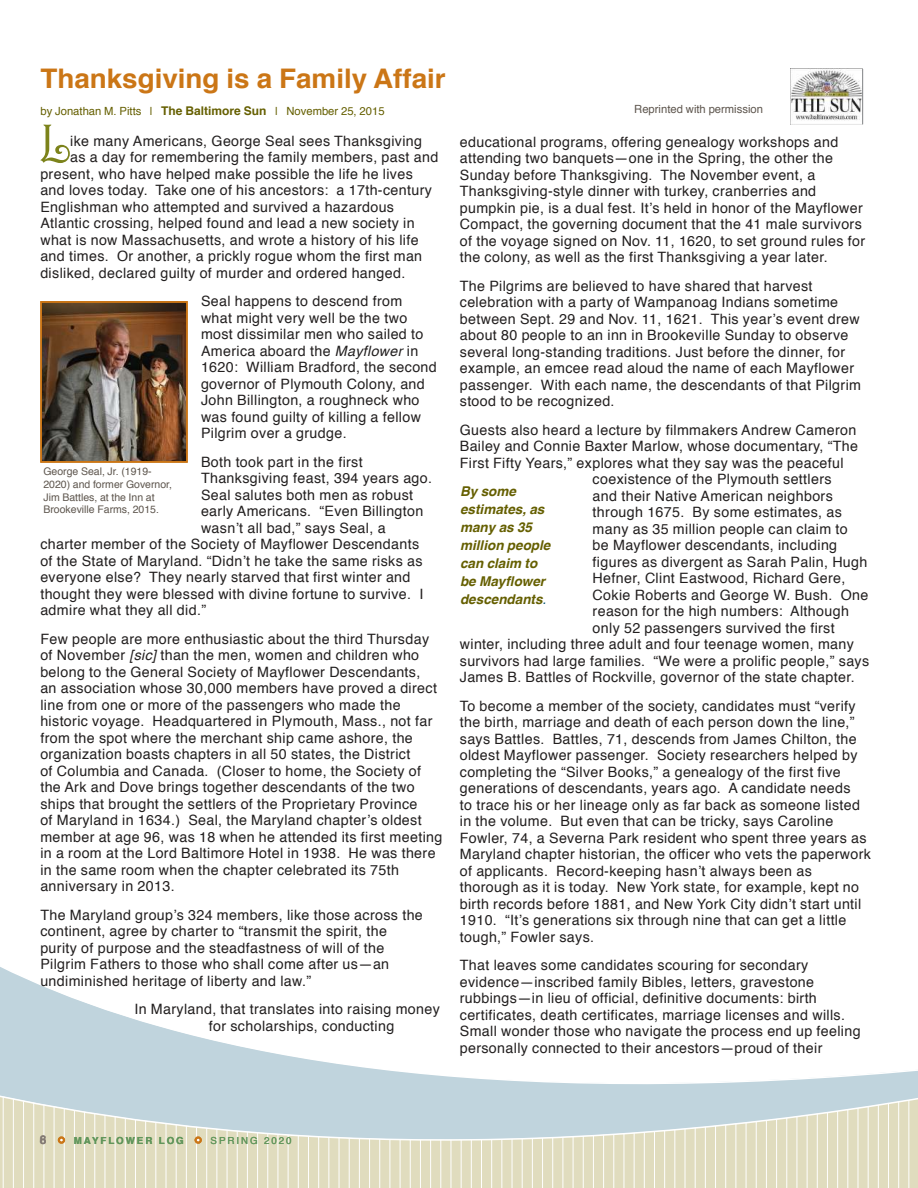
<style>
.page{position:relative;width:918px;height:1188px;background:#fff}
.page>*{position:absolute;margin:0;border:0;box-sizing:border-box;transform-origin:0 0}
.t1{font:55.05px "Harrington";color:#7c831b}
.t2{font:700 27px "Helvetica";color:#cb7616}
.t3{font:14.25px/16.5px "Helvetica";letter-spacing:.025em;color:#221f1f}
.t4{font:italic 700 13.5px/18px "Helvetica";color:#655f00}
.t5{font:700 12px "Helvetica";color:#837a74}
.t6{font:11.25px "Helvetica";color:#655f00}
.t7{font:11.25px "Helvetica";color:#5e564e}
.t8{font:10.5px/12.6px "Helvetica";color:#5e564e}
.t9{font:700 9.75px "Helvetica";letter-spacing:.2em;color:#61965b}
.t10{font:9.75px "Helvetica";letter-spacing:.2em;color:#61965b}
.s1{font-weight:700;font-size:12px}
.s2{font-style:italic}
.s3{font-weight:400;color:#065676}
</style>
<div class="page">
<svg style="left:0;top:967px;width:918px;height:221px"></svg>
<img style="left:40px;top:301px;width:148px;height:162px">
<div style="left:41px;top:302px;width:146px;height:160px;border:1px solid #cb7616"></div>
<img style="left:790px;top:69px;width:73px;height:56px">
<div style="left:58px;top:1137px;width:7px;height:7px;border:2px solid #cb7616;border-radius:50%"></div>
<div style="left:195px;top:1137px;width:7px;height:7px;border:2px solid #cb7616;border-radius:50%"></div>
<hr style="left:862px;top:69px;width:1px;height:55px;background:#808284">
<h2 class="t2" style="left:40px;top:56px;width:407px">Thanksgiving is a Family Affair</h2>
<p class="t6" style="left:40px;top:106px;width:346px">by Jonathan M. Pitts | <span class="s1">The Baltimore Sun</span> | November 25, 2015</p>
<h1 class="t1" style="left:38px;top:118px;width:33px">L</h1>
<p class="t3" style="left:70px;top:133px;width:353px">ike many Americans, George Seal sees Thanksgiving</p>
<p class="t3" style="left:70px;top:150px;width:370px">as a day for remembering the family members, past and</p>
<p class="t3" style="left:40px;top:166px;width:374px">present, who have helped make possible the life he lives</p>
<p class="t3" style="left:40px;top:183px;width:393px">and loves today. Take one of his ancestors: a 17th-century</p>
<p class="t3" style="left:40px;top:199px;width:355px">Englishman who attempted and survived a hazardous</p>
<p class="t3" style="left:40px;top:216px;width:376px">Atlantic crossing, helped found and lead a new society in</p>
<p class="t3" style="left:40px;top:232px;width:380px">what is now Massachusetts, and wrote a history of his life</p>
<p class="t3" style="left:40px;top:249px;width:383px">and times. Or another, a prickly rogue whom the first man</p>
<p class="t3" style="left:40px;top:266px;width:366px">disliked, declared guilty of murder and ordered hanged.</p>
<p class="t3" style="left:201px;top:294px;width:237px">Seal happens to descend from what might very well be the two most dissimilar men who sailed to<br>America aboard the <span class="s2">Mayflower</span> in<br>1620: William Bradford, the second governor of Plymouth Colony, and<br>John Billington, a roughneck who was found guilty of killing a fellow<br>Pilgrim over a grudge.</p>
<p class="t3" style="left:201px;top:455px;width:163px">Both took part in the first</p>
<p class="t3" style="left:201px;top:471px;width:233px">Thanksgiving feast, 394 years ago.</p>
<p class="t3" style="left:201px;top:488px;width:214px">Seal salutes both men as robust</p>
<p class="t3" style="left:201px;top:504px;width:224px">early Americans. “Even Billington</p>
<p class="t3" style="left:201px;top:520px;width:186px">wasn’t all bad,” says Seal, a</p>
<p class="t3" style="left:40px;top:537px;width:380px">charter member of the Society of Mayflower Descendants</p>
<p class="t3" style="left:40px;top:553px;width:384px">of the State of Maryland. “Didn’t he take the same risks as</p>
<p class="t3" style="left:40px;top:570px;width:372px">everyone else? They nearly starved that first winter and</p>
<p class="t3" style="left:40px;top:587px;width:384px">thought they were blessed with divine fortune to survive. I</p>
<p class="t3" style="left:40px;top:603px;width:167px">admire what they all did.”</p>
<p class="t3" style="left:40px;top:632px;width:404px">Few people are more enthusiastic about the third Thursday of November <span class="s2">[sic]</span> than the men, women and children who belong to the General Society of Mayflower Descendants,<br>an association whose 30,000 members have proved a direct line from one or more of the passengers who made the historic voyage. Headquartered in Plymouth, Mass., not far from the spot where the merchant ship came ashore, the organization boasts chapters in all 50 states, the District<br>of Columbia and Canada. (Closer to home, the Society of the Ark and Dove brings together descendants of the two ships that brought the settlers of the Proprietary Province<br>of Maryland in 1634.) Seal, the Maryland chapter’s oldest member at age 96, was 18 when he attended its first meeting in a room at the Lord Baltimore Hotel in 1938. He was there in the same room when the chapter celebrated its 75th anniversary in 2013.</p>
<p class="t3" style="left:40px;top:907px;width:384px">The Maryland group’s 324 members, like those across the continent, agree by charter to “transmit the spirit, the purity of purpose and the steadfastness of will of the Pilgrim Fathers to those who shall come after us—an undiminished heritage of liberty and law.”</p>
<p class="t3" style="left:209px;top:1002px;width:232px;text-indent:-74px">In Maryland, that translates into raising money for scholarships, conducting</p>
<p class="t8" style="left:43px;top:466px;width:130px">George Seal, Jr. (1919-<br>2020) and former Governor,<br>Jim Battles, at the Inn at<br>Brookeville Farms, 2015.</p>
<p class="t7" style="left:634px;top:104px;width:130px">Reprinted with permission</p>
<p class="t3" style="left:460px;top:135px;width:407px">educational programs, offering genealogy workshops and attending two banquets—one in the Spring, the other the Sunday before Thanksgiving. The November event, a Thanksgiving-style dinner with turkey, cranberries and pumpkin pie, is a dual fest. It’s held in honor of the Mayflower Compact, the governing document that the 41 male survivors of the voyage signed on Nov. 11, 1620, to set ground rules for the colony, as well as the first Thanksgiving a year later.</p>
<p class="t3" style="left:460px;top:279px;width:403px">The Pilgrims are believed to have shared that harvest celebration with a party of Wampanoag Indians sometime between Sept. 29 and Nov. 11, 1621. This year’s event drew about 80 people to an inn in Brookeville Sunday to observe several long-standing traditions. Just before the dinner, for example, an emcee read aloud the name of each Mayflower passenger. With each name, the descendants of that Pilgrim stood to be recognized.</p>
<p class="t3" style="left:460px;top:423px;width:398px">Guests also heard a lecture by filmmakers Andrew Cameron</p>
<p class="t3" style="left:460px;top:439px;width:400px">Bailey and Connie Baxter Marlow, whose documentary, “The</p>
<p class="t3" style="left:460px;top:456px;width:385px">First Fifty Years,” explores what they say was the peaceful</p>
<p class="t3" style="left:593px;top:472px;width:240px">coexistence of the Plymouth settlers</p>
<p class="t3" style="left:593px;top:489px;width:242px">and their Native American neighbors</p>
<p class="t3" style="left:593px;top:505px;width:251px">through 1675. By some estimates, as</p>
<p class="t3" style="left:593px;top:522px;width:257px">many as 35 million people can claim to</p>
<p class="t3" style="left:593px;top:538px;width:246px">be Mayflower descendants, including</p>
<p class="t3" style="left:593px;top:555px;width:276px">figures as divergent as Sarah Palin, Hugh</p>
<p class="t3" style="left:593px;top:571px;width:254px">Hefner, Clint Eastwood, Richard Gere,</p>
<p class="t3" style="left:593px;top:588px;width:277px">Cokie Roberts and George W. Bush. One</p>
<p class="t3" style="left:593px;top:604px;width:258px">reason for the high numbers: Although</p>
<p class="t3" style="left:593px;top:621px;width:244px">only 52 passengers survived the first</p>
<p class="t3" style="left:460px;top:637px;width:396px">winter, including three adult and four teenage women, many</p>
<p class="t3" style="left:460px;top:654px;width:411px">survivors had large families. “We were a prolific people,” says</p>
<p class="t3" style="left:460px;top:670px;width:396px">James B. Battles of Rockville, governor of the state chapter.</p>
<p class="t3" style="left:460px;top:699px;width:413px">To become a member of the society, candidates must “verify the birth, marriage and death of each person down the line,” says Battles. Battles, 71, descends from James Chilton, the oldest Mayflower passenger. Society researchers helped by completing the “Silver Books,” a genealogy of the first five generations of descendants, years ago. A candidate needs<br>to trace his or her lineage only as far back as someone listed in the volume. But even that can be tricky, says Caroline Fowler, 74, a Severna Park resident who spent three years as Maryland chapter historian, the officer who vets the paperwork of applicants. Record-keeping hasn’t always been as thorough as it is today. New York state, for example, kept no birth records before 1881, and New York City didn’t start until 1910. “It’s generations six through nine that can get a little tough,” Fowler says.</p>
<p class="t3" style="left:460px;top:958px;width:402px">That leaves some candidates scouring for secondary evidence—inscribed family Bibles, letters, gravestone rubbings—in lieu of official, definitive documents: birth certificates, death certificates, marriage licenses and wills.<br>Small wonder those who navigate the process end up feeling personally connected to their ancestors—proud of their</p>
<p class="t4" style="left:460px;top:484px;width:92px">By some estimates, as many as 35 million people can claim to be Mayflower descendants<span class="s3">.</span></p>
<p class="t5" style="left:40px;top:1132px;width:8px">86</p>
<p class="t9" style="left:74px;top:1132px;width:111px">MAYFLOWER LOG</p>
<p class="t10" style="left:211px;top:1136px;width:83px">SPRING 2020</p>
</div>
